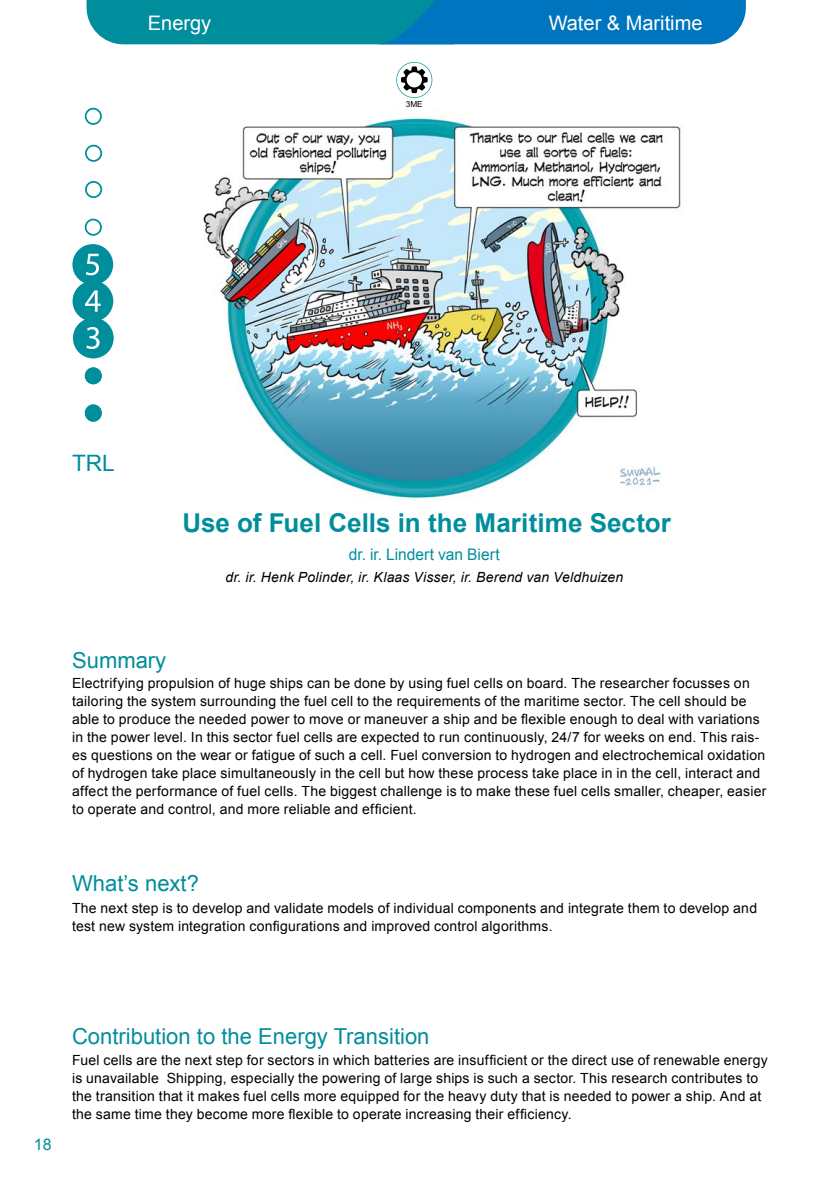
<style>
.page{position:relative;width:840px;height:1191px;background:#fff}
.page>*{position:absolute;margin:0;border:0;box-sizing:border-box;transform-origin:0 0}
.t1{font:700 26px "Arial";color:#008d9c}
.t2{font:22.6px "Arial";color:#008d9c}
.t3{font:22px "Arial";color:#008d9c}
.t4{font:20px "Arial";color:#fff}
.t5{font:16px "Arial";color:#008d9c}
.t6{font:14px/18px "Arial";letter-spacing:.015em;color:#000}
.t7{font:italic 14px "Arial";letter-spacing:.015em;color:#000}
.t8{font:8.4px "Arial";color:#000}
</style>
<div class="page">
<img style="left:203px;top:118px;width:478px;height:381px">
<svg style="left:396px;top:62px;width:36px;height:36px"></svg>
<div style="left:397px;top:63px;width:34px;height:34px;background:#fff;border-radius:50%"></div>
<svg style="left:401px;top:66px;width:26px;height:27px"></svg>
<div style="left:406px;top:72px;width:15px;height:15px;background:#fff;border-radius:50%"></div>
<svg style="left:85px;top:145px;width:17px;height:17px"></svg>
<svg style="left:85px;top:181px;width:17px;height:17px"></svg>
<svg style="left:85px;top:219px;width:17px;height:17px"></svg>
<svg style="left:85px;top:108px;width:17px;height:17px"></svg>
<div style="left:73px;top:318px;width:41px;height:40px;background:#008d9c;border-radius:50%"></div>
<svg style="left:86px;top:327px;width:13px;height:22px"></svg>
<svg style="left:85px;top:367px;width:17px;height:17px"></svg>
<svg style="left:85px;top:404px;width:17px;height:17px"></svg>
<div style="left:85px;top:367px;width:16px;height:17px;background:#008d9c;border-radius:50%"></div>
<div style="left:85px;top:405px;width:16px;height:17px;background:#008d9c;border-radius:50%"></div>
<div style="left:72px;top:281px;width:41px;height:40px;background:#008d9c;border-radius:50%"></div>
<svg style="left:85px;top:290px;width:16px;height:22px"></svg>
<div style="left:72px;top:244px;width:41px;height:41px;background:#008d9c;border-radius:50%"></div>
<svg style="left:86px;top:254px;width:13px;height:21px"></svg>
<svg style="left:86px;top:0;width:659px;height:44px;background:#0483af"></svg>
<h3 class="t4" style="left:148px;top:10px;width:65px">Energy</h3>
<h3 class="t4" style="left:548px;top:10px;width:155px">Water &amp; Maritime</h3>
<p class="t8" style="left:405px;top:99px;width:19px">3ME</p>
<h2 class="t2" style="left:72px;top:448px;width:44px">TRL</h2>
<h1 class="t1" style="left:182px;top:506px;width:490px">Use of Fuel Cells in the Maritime Sector</h1>
<p class="t5" style="left:348px;top:543px;width:152px">dr. ir. Lindert van Biert</p>
<p class="t7" style="left:225px;top:567px;width:399px">dr. ir. Henk Polinder, ir. Klaas Visser, ir. Berend van Veldhuizen</p>
<h3 class="t3" style="left:72px;top:646px;width:96px">Summary</h3>
<p class="t6" style="left:72px;top:674px;width:695px">Electrifying propulsion of huge ships can be done by using fuel cells on board. The researcher focusses on tailoring the system surrounding the fuel cell to the requirements of the maritime sector. The cell should be able to produce the needed power to move or maneuver a ship and be flexible enough to deal with variations in the power level. In this sector fuel cells are expected to run continuously, 24/7 for weeks on end. This rais&shy;es questions on the wear or fatigue of such a cell. Fuel conversion to hydrogen and electrochemical oxidation of hydrogen take place simultaneously in the cell but how these process take place in in the cell, interact and affect the performance of fuel cells. The biggest challenge is to make these fuel cells smaller, cheaper, easier to operate and control, and more reliable and efficient.</p>
<h3 class="t3" style="left:72px;top:868px;width:128px">What’s next?</h3>
<p class="t6" style="left:72px;top:899px;width:686px">The next step is to develop and validate models of individual components and integrate them to develop and test new system integration configurations and improved control algorithms.</p>
<p class="t5" style="left:34px;top:1134px;width:19px">18</p>
<h3 class="t3" style="left:72px;top:1021px;width:359px">Contribution to the Energy Transition</h3>
<p class="t6" style="left:72px;top:1050px;width:696px">Fuel cells are the next step for sectors in which batteries are insufficient or the direct use of renewable energy is unavailable Shipping, especially the powering of large ships is such a sector. This research contributes to the transition that it makes fuel cells more equipped for the heavy duty that is needed to power a ship. And at the same time they become more flexible to operate increasing their efficiency.</p>
</div>
